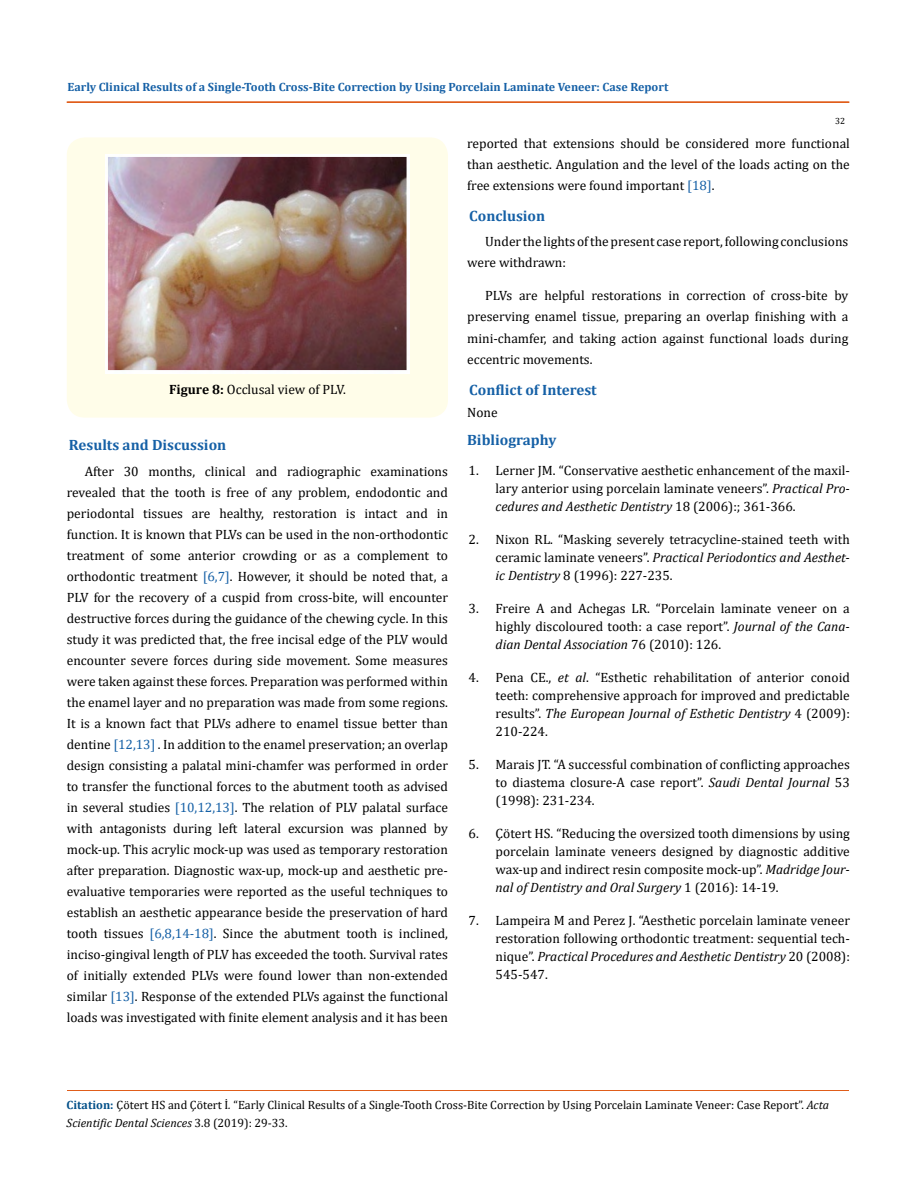
<style>
.page{position:relative;width:917px;height:1188px;background:#fff}
.page>*{position:absolute;margin:0;border:0;box-sizing:border-box;transform-origin:0 0}
.t1{font:700 15px "Cambria";color:#1560a6}
.t2{font:13.5px/21px "Cambria";color:#000;text-align:justify}
.t3{font:12px/18px "Cambria";color:#000}
.t4{font:700 12px "Cambria";color:#1560a6}
.t5{font:9px "Cambria";color:#000}
.s1{font-weight:700}
.s2{color:#1560a6}
.s3{font-style:italic}
.s4{font-weight:700;color:#035089}
</style>
<div class="page">
<div style="left:67px;top:137px;width:381px;height:281px;background:#fffde9;border-radius:18px"></div>
<img style="left:105px;top:154px;width:305px;height:220px">
<hr style="left:67px;top:1090px;width:782px;height:1px;background:#e05d1a">
<div style="left:67px;top:102px;width:782px;height:1px;border:1px solid #e05d1a"></div>
<p class="t4" style="left:67px;top:79px;width:602px">Early Clinical Results of a Single-Tooth Cross-Bite Correction by Using Porcelain Laminate Veneer: Case Report</p>
<p class="t5" style="left:835px;top:115px;width:11px">32</p>
<p class="t2" style="left:169px;top:379px;width:178px"><span class="s1">Figure 8:</span> Occlusal view of PLV.</p>
<p class="t1" style="left:69px;top:435px;width:159px">Results and Discussion</p>
<p class="t2" style="left:67px;top:461px;width:383px;text-indent:18px">After 30 months, clinical and radiographic examinations revealed that the tooth is free of any problem, endodontic and periodontal tissues are healthy, restoration is intact and in function. It is known that PLVs can be used in the non-orthodontic treatment of some anterior crowding or as a complement to orthodontic treatment <span class="s2">[6,7]</span>. However, it should be noted that, a PLV for the recovery of a cuspid from cross-bite, will encounter destructive forces during the guidance of the chewing cycle. In this study it was predicted that, the free incisal edge of the PLV would encounter severe forces during side movement. Some measures were taken against these forces. Preparation was performed within the enamel layer and no preparation was made from some regions.<br>It is a known fact that PLVs adhere to enamel tissue better than dentine <span class="s2">[12,13]</span> . In addition to the enamel preservation; an overlap design consisting a palatal mini-chamfer was performed in order to transfer the functional forces to the abutment tooth as advised in several studies <span class="s2">[10,12,13]</span>. The relation of PLV palatal surface with antagonists during left lateral excursion was planned by mock-up. This acrylic mock-up was used as temporary restoration after preparation. Diagnostic wax-up, mock-up and aesthetic pre&shy;evaluative temporaries were reported as the useful techniques to establish an aesthetic appearance beside the preservation of hard tooth tissues <span class="s2">[6,8,14-18]</span>. Since the abutment tooth is inclined, inciso-gingival length of PLV has exceeded the tooth. Survival rates of initially extended PLVs were found lower than non-extended similar <span class="s2">[13]</span>. Response of the extended PLVs against the functional loads was investigated with finite element analysis and it has been</p>
<p class="t2" style="left:467px;top:133px;width:384px">reported that extensions should be considered more functional than aesthetic. Angulation and the level of the loads acting on the free extensions were found important <span class="s2">[18]</span>.</p>
<p class="t1" style="left:469px;top:205px;width:77px">Conclusion</p>
<p class="t2" style="left:467px;top:231px;width:382px;text-indent:18px">Under the lights of the present case report, following conclusions were withdrawn:</p>
<p class="t2" style="left:467px;top:285px;width:383px;text-indent:18px">PLVs are helpful restorations in correction of cross-bite by preserving enamel tissue, preparing an overlap finishing with a mini-chamfer, and taking action against functional loads during eccentric movements.</p>
<p class="t1" style="left:469px;top:379px;width:129px">Conflict of Interest</p>
<p class="t2" style="left:467px;top:402px;width:32px">None</p>
<p class="t1" style="left:467px;top:429px;width:91px">Bibliography</p>
<p class="t2" style="left:495px;top:461px;width:356px;line-height:18px;text-indent:-27px">1. Lerner JM. “Conservative aesthetic enhancement of the maxil&shy;lary anterior using porcelain laminate veneers”. <span class="s3">Practical Pro&shy;cedures and Aesthetic Dentistry</span> 18 (2006):; 361-366.</p>
<p class="t2" style="left:495px;top:530px;width:356px;line-height:18px;text-indent:-27px">2. Nixon RL. “Masking severely tetracycline-stained teeth with ceramic laminate veneers”. <span class="s3">Practical Periodontics and Aesthet&shy;ic Dentistry</span> 8 (1996): 227-235.</p>
<p class="t2" style="left:495px;top:599px;width:356px;line-height:18px;text-indent:-27px">3. Freire A and Achegas LR. “Porcelain laminate veneer on a highly discoloured tooth: a case report”. <span class="s3">Journal of the Cana&shy;dian Dental Association</span> 76 (2010): 126.</p>
<p class="t2" style="left:495px;top:668px;width:356px;line-height:18px;text-indent:-27px">4. Pena CE., <span class="s3">et al</span>. “Esthetic rehabilitation of anterior conoid teeth: comprehensive approach for improved and predictable results”. <span class="s3">The European Journal of Esthetic Dentistry</span> 4 (2009):<br>210-224.</p>
<p class="t2" style="left:495px;top:755px;width:356px;line-height:18px;text-indent:-27px">5. Marais JT. “A successful combination of conflicting approaches to diastema closure-A case report”. <span class="s3">Saudi Dental Journal</span> 53 (1998): 231-234.</p>
<p class="t2" style="left:495px;top:824px;width:356px;line-height:18px;text-indent:-27px">6. Çötert HS. “Reducing the oversized tooth dimensions by using porcelain laminate veneers designed by diagnostic additive wax-up and indirect resin composite mock-up”. <span class="s3">Madridge Jour&shy;nal of Dentistry and Oral Surgery</span> 1 (2016): 14-19.</p>
<p class="t2" style="left:495px;top:911px;width:356px;line-height:18px;text-indent:-27px">7. Lampeira M and Perez J. “Aesthetic porcelain laminate veneer restoration following orthodontic treatment: sequential tech&shy;nique”. <span class="s3">Practical Procedures and Aesthetic Dentistry</span> 20 (2008):<br>545-547.</p>
<p class="t3" style="left:67px;top:1096px;width:764px"><span class="s4">Citation:</span> Çötert HS and Çötert İ<span class="s3">.</span> “Early Clinical Results of a Single-Tooth Cross-Bite Correction by Using Porcelain Laminate Veneer: Case Report”. <span class="s3">Acta<br>Scientific Dental Sciences</span> 3.8 (2019): 29-33.</p>
</div>
